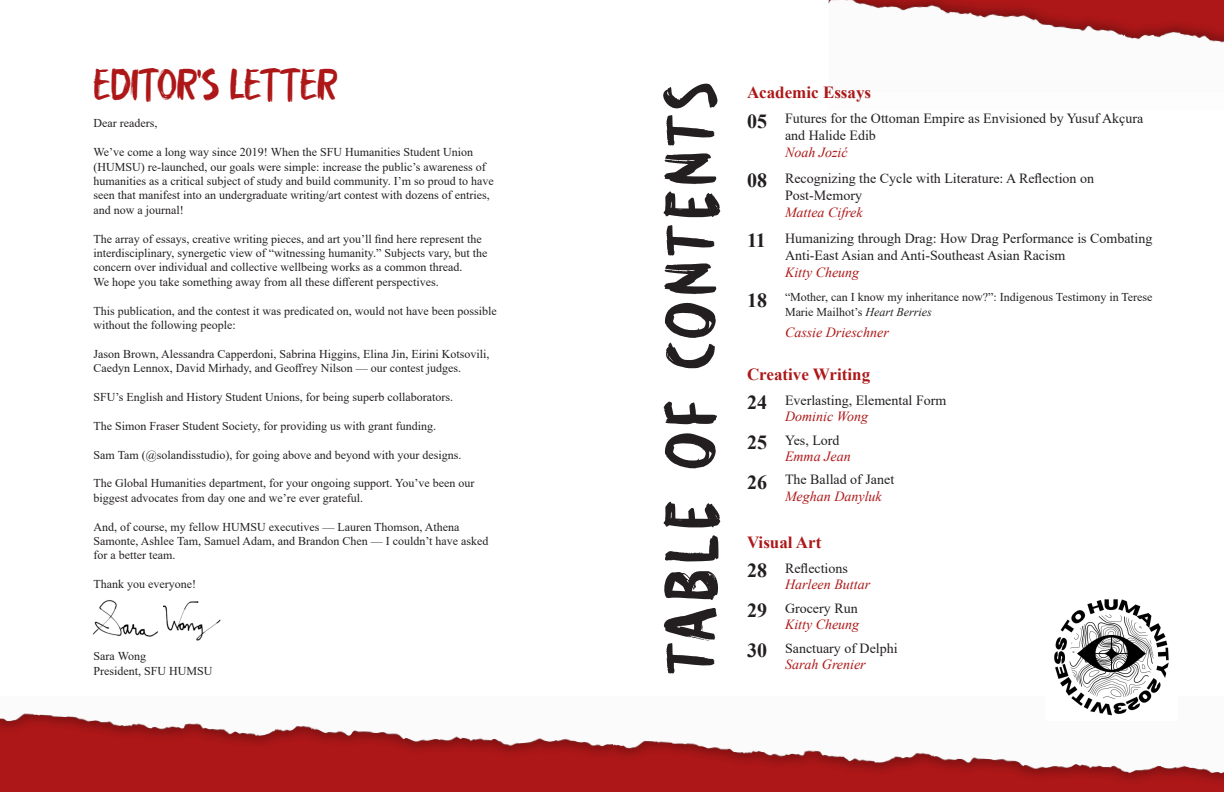
<style>
.page{position:relative;width:1224px;height:792px;background:#fff}
.page>*{position:absolute;margin:0;border:0;box-sizing:border-box;transform-origin:0 0}
.page_dividers{font:75px "Eatbreak";letter-spacing:.1em;color:#231f20}
.t1{font:45px "Eatbreak";color:#ad1718}
.body{font:700 20px "Times New Roman";color:#231f20}
.body-2{font:700 17px "Times New Roman";color:#ad1718}
.body-3{font:14px/16.8px "Times New Roman";color:#231f20}
.body-4{font:italic 14px "Times New Roman";color:#ad1718}
.body-5{font:12px/14.4px "Times New Roman";color:#231f20}
.s1{font-style:italic}
</style>
<div class="page">
<img style="left:0;top:713px;width:1224px;height:79px">
<img style="left:828px;top:0;width:396px;height:43px">
<img style="left:163px;top:601px;width:58px;height:40px">
<img style="left:93px;top:600px;width:65px;height:37px">
<img style="left:1046px;top:599px;width:132px;height:121px">
<p class="t1" style="left:94px;top:55px;width:245px">EDITOR'S LETTER</p>
<p class="body-5" style="left:94px;top:116px;width:65px">Dear readers,</p>
<p class="body-5" style="left:94px;top:145px;width:402px">We’ve come a long way since 2019! When the SFU Humanities Student Union (HUMSU) re-launched, our goals were simple: increase the public’s awareness of humanities as a critical subject of study and build community. I’m so proud to have seen that manifest into an undergraduate writing/art contest with dozens of entries, and now a journal!</p>
<p class="body-5" style="left:94px;top:231px;width:396px">The array of essays, creative writing pieces, and art you’ll find here represent the interdisciplinary, synergetic view of “witnessing humanity.” Subjects vary, but the concern over individual and collective wellbeing works as a common thread.<br>We hope you take something away from all these different perspectives.</p>
<p class="body-5" style="left:94px;top:303px;width:405px">This publication, and the contest it was predicated on, would not have been possible without the following people:</p>
<p class="body-5" style="left:94px;top:346px;width:397px">Jason Brown, Alessandra Capperdoni, Sabrina Higgins, Elina Jin, Eirini Kotsovili,<br>Caedyn Lennox, David Mirhady, and Geoffrey Nilson — our contest judges.</p>
<p class="body-5" style="left:94px;top:389px;width:361px">SFU’s English and History Student Unions, for being superb collaborators.</p>
<p class="body-5" style="left:94px;top:418px;width:344px">The Simon Fraser Student Society, for providing us with grant funding.</p>
<p class="body-5" style="left:94px;top:447px;width:369px">Sam Tam (@solandisstudio), for going above and beyond with your designs.</p>
<p class="body-5" style="left:94px;top:476px;width:382px">The Global Humanities department, for your ongoing support. You’ve been our biggest advocates from day one and we’re ever grateful.</p>
<p class="body-5" style="left:94px;top:519px;width:396px">And, of course, my fellow HUMSU executives — Lauren Thomson, Athena<br>Samonte, Ashlee Tam, Samuel Adam, and Brandon Chen — I couldn’t have asked for a better team.</p>
<p class="body-5" style="left:94px;top:577px;width:104px">Thank you everyone!</p>
<p class="body-5" style="left:94px;top:649px;width:54px">Sara Wong</p>
<p class="body-5" style="left:94px;top:663px;width:121px">President, SFU HUMSU</p>
<p class="page_dividers" style="left:642px;top:673px;width:592px;rotate:-90deg">TABLE OF CONTENTS</p>
<p class="body-2" style="left:747px;top:80px;width:126px">Academic Essays</p>
<p class="body" style="left:747px;top:106px;width:21px">05</p>
<p class="body-3" style="left:785px;top:109px;width:360px">Futures for the Ottoman Empire as Envisioned by Yusuf Akçura and Halide Edib</p>
<p class="body-4" style="left:785px;top:143px;width:64px">Noah Jozić</p>
<p class="body" style="left:747px;top:166px;width:21px">08</p>
<p class="body-3" style="left:785px;top:169px;width:311px">Recognizing the Cycle with Literature: A Reflection on</p>
<p class="body-3" style="left:785px;top:186px;width:78px">Post-Memory</p>
<p class="body-4" style="left:785px;top:203px;width:79px">Mattea Cifrek</p>
<p class="body" style="left:747px;top:226px;width:20px">11</p>
<p class="body-3" style="left:785px;top:229px;width:369px">Humanizing through Drag: How Drag Performance is Combating<br>Anti-East Asian and Anti-Southeast Asian Racism</p>
<p class="body-4" style="left:785px;top:263px;width:76px">Kitty Cheung</p>
<p class="body" style="left:747px;top:286px;width:21px">18</p>
<p class="body-5" style="left:785px;top:290px;width:369px">“Mother, can I know my inheritance now?”: Indigenous Testimony in Terese<br>Marie Mailhot’s <span class="s1">Heart Berries</span></p>
<p class="body-4" style="left:785px;top:322px;width:105px">Cassie Drieschner</p>
<p class="body-2" style="left:747px;top:362px;width:125px">Creative Writing</p>
<p class="body" style="left:747px;top:388px;width:21px">24</p>
<p class="body-3" style="left:785px;top:391px;width:163px">Everlasting, Elemental Form</p>
<p class="body-4" style="left:785px;top:407px;width:85px">Dominic Wong</p>
<p class="body" style="left:747px;top:428px;width:21px">25</p>
<p class="body-3" style="left:785px;top:431px;width:56px">Yes, Lord</p>
<p class="body-4" style="left:785px;top:446px;width:67px">Emma Jean</p>
<p class="body" style="left:747px;top:468px;width:21px">26</p>
<p class="body-3" style="left:785px;top:471px;width:111px">The Ballad of Janet</p>
<p class="body-4" style="left:785px;top:486px;width:98px">Meghan Danyluk</p>
<p class="body-2" style="left:747px;top:530px;width:76px">Visual Art</p>
<p class="body" style="left:747px;top:556px;width:21px">28</p>
<p class="body-3" style="left:785px;top:559px;width:64px">Reflections</p>
<p class="body-4" style="left:785px;top:575px;width:87px">Harleen Buttar</p>
<p class="body" style="left:747px;top:596px;width:21px">29</p>
<p class="body-3" style="left:785px;top:599px;width:74px">Grocery Run</p>
<p class="body-4" style="left:785px;top:615px;width:76px">Kitty Cheung</p>
<p class="body" style="left:747px;top:636px;width:21px">30</p>
<p class="body-3" style="left:785px;top:639px;width:114px">Sanctuary of Delphi</p>
<p class="body-4" style="left:785px;top:654px;width:82px">Sarah Grenier</p>
</div>
